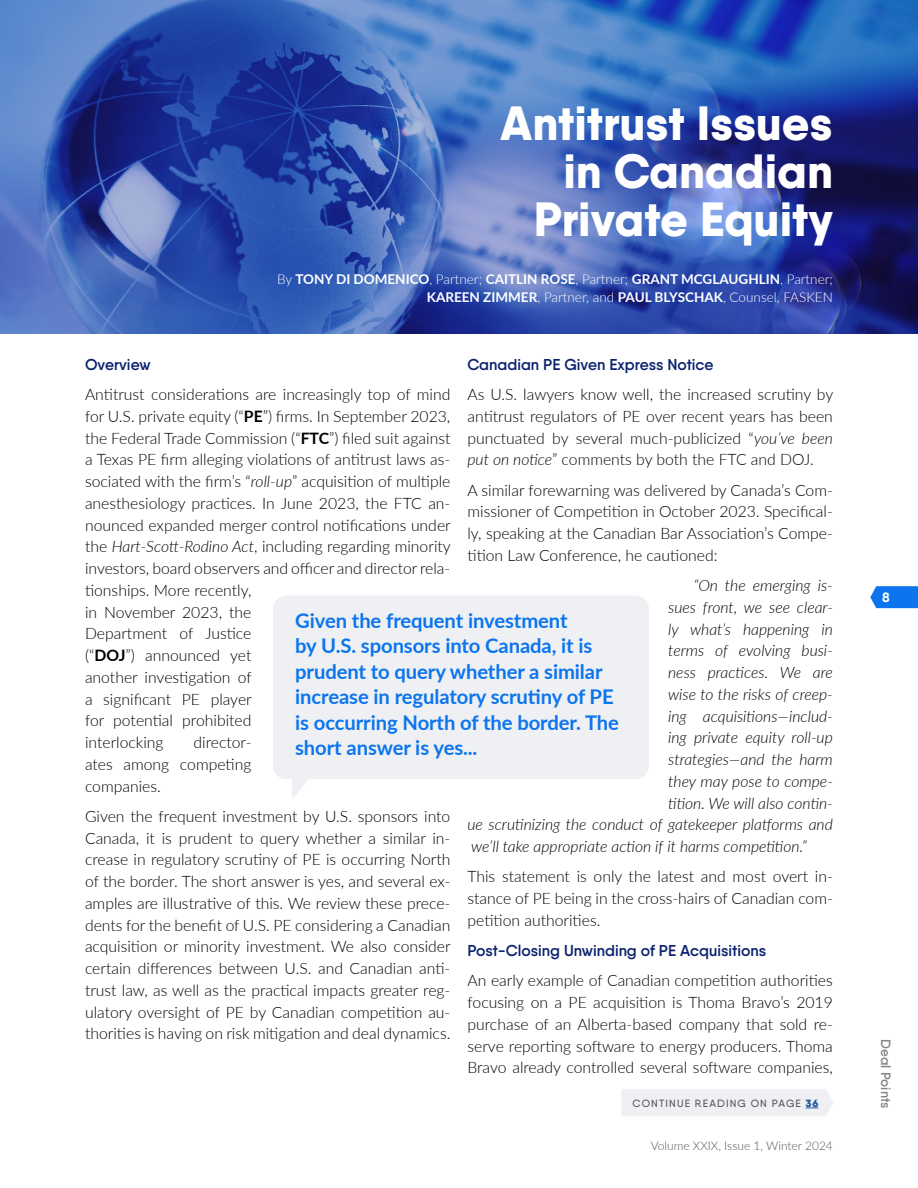
<style>
.page{position:relative;width:918px;height:1188px;background:#fff}
.page>*{position:absolute;margin:0;border:0;box-sizing:border-box;transform-origin:0 0}
.t1{font:800 48px/48px "Qanelas";color:#fff;text-align:right}
.t2{font:700 20.25px/25.5px "Lato";letter-spacing:-.005em;color:#0c75ed}
.t3{font:300 15.75px/21.8px "Lato";color:#000;text-align:justify}
.t4{font:italic 300 15.75px "Lato";color:#000}
.t5{font:600 15.75px "Qanelas";color:#0b226e}
.t6{font:700 13.5px/18px "Lato";color:#fff;text-align:right}
.t7{font:600 13.5px "Qanelas";color:#878787}
.t8{font:700 13.5px "Qanelas";color:#fff}
.t9{font:300 12px "Lato";color:#575756}
.t10{font:500 10.5px "Qanelas";letter-spacing:.11em;color:#575756}
.s1{font-weight:300}
.s2{font-style:italic}
.s3{font-weight:700}
.s4{font-weight:900;color:#275b9b}
</style>
<div class="page">
<img style="left:0;top:0;width:918px;height:333px">
<svg style="left:870px;top:586px;width:48px;height:22px"></svg>
<div style="left:621px;top:1089px;width:212px;height:27px;background:#eef0f4"></div>
<div style="left:273px;top:596px;width:376px;height:183px;background:#eef0f4;border-radius:13px"></div>
<svg style="left:292px;top:779px;width:16px;height:20px"></svg>
<h1 class="t1" style="left:501px;top:98px;width:334px">Antitrust Issues in Canadian<br>Private Equity</h1>
<p class="t6" style="left:277px;top:269px;width:557px"><span class="s1">By</span> TONY DI DOMENICO<span class="s1">, Partner;</span> CAITLIN ROSE<span class="s1">, Partner;</span> GRANT MCGLAUGHLIN<span class="s1">, Partner;<br></span>KAREEN ZIMMER<span class="s1">, Partner, and</span> PAUL BLYSCHAK<span class="s1">, Counsel, FASKEN</span></p>
<p class="t5" style="left:468px;top:354px;width:248px">Canadian PE Given Express Notice</p>
<p class="t3" style="left:468px;top:383px;width:367px">As U.S. lawyers know well, the increased scrutiny by antitrust regulators of PE over recent years has been punctuated by several much-publicized “<span class="s2">you’ve been put on notice</span>” comments by both the FTC and DOJ.</p>
<p class="t3" style="left:468px;top:478px;width:367px">A similar forewarning was delivered by Canada’s Com&shy;missioner of Competition in October 2023. Specifical&shy;ly, speaking at the Canadian Bar Association’s Compe&shy;tition Law Conference, he cautioned:</p>
<p class="t4" style="left:694px;top:574px;width:141px">“On the emerging is-</p>
<p class="t4" style="left:668px;top:596px;width:166px">sues front, we see clear-</p>
<p class="t4" style="left:668px;top:618px;width:166px">ly what’s happening in</p>
<p class="t4" style="left:668px;top:640px;width:166px">terms of evolving busi-</p>
<p class="t4" style="left:668px;top:661px;width:166px">ness practices. We are</p>
<p class="t4" style="left:668px;top:683px;width:166px">wise to the risks of creep-</p>
<p class="t4" style="left:668px;top:705px;width:166px">ing acquisitions—includ-</p>
<p class="t4" style="left:668px;top:727px;width:166px">ing private equity roll-up</p>
<p class="t4" style="left:668px;top:748px;width:166px">strategies—and the harm</p>
<p class="t4" style="left:668px;top:770px;width:166px">they may pose to compe-</p>
<p class="t4" style="left:668px;top:792px;width:166px">tition. We will also contin-</p>
<p class="t4" style="left:468px;top:814px;width:367px">ue scrutinizing the conduct of gatekeeper platforms and</p>
<p class="t4" style="left:471px;top:835px;width:337px">we’ll take appropriate action if it harms competition.”</p>
<p class="t3" style="left:468px;top:865px;width:367px">This statement is only the latest and most overt in&shy;stance of PE being in the cross-hairs of Canadian com&shy;petition authorities.</p>
<p class="t5" style="left:468px;top:941px;width:300px">Post-Closing Unwinding of PE Acquisitions</p>
<p class="t3" style="left:468px;top:969px;width:367px">An early example of Canadian competition authorities focusing on a PE acquisition is Thoma Bravo’s 2019 purchase of an Alberta-based company that sold re&shy;serve reporting software to energy producers. Thoma Bravo already controlled several software companies,</p>
<p class="t5" style="left:85px;top:355px;width:67px">Overview</p>
<p class="t3" style="left:85px;top:383px;width:367px;text-align:left">Antitrust considerations are increasingly top of mind for U.S. private equity (“<span class="s3">PE</span>”) firms. In September 2023, the Federal Trade Commission (“<span class="s3">FTC</span>”) filed suit against a Texas PE firm alleging violations of antitrust laws as&shy;sociated with the firm’s “<span class="s2">roll-up</span>” acquisition of multiple anesthesiology practices. In June 2023, the FTC an&shy;nounced expanded merger control notifications under the <span class="s2">Hart-Scott-Rodino Act</span>, including regarding minority investors, board observers and officer and director rela&shy;tionships. More recently,<br>in November 2023, the<br>Department of Justice<br>(“<span class="s3">DOJ</span>”) announced yet<br>another investigation of<br>a significant PE player<br>for potential prohibited<br>interlocking</p>
<p class="t2" style="left:295px;top:607px;width:325px">Given the frequent investment<br>by U.S. sponsors into Canada, it is prudent to query whether a similar increase in regulatory scrutiny of PE is occurring North of the border. The short answer is yes...</p>
<p class="t3" style="left:85px;top:731px;width:168px;text-indent:108px">director&shy;ates among competing companies.</p>
<p class="t3" style="left:85px;top:805px;width:367px">Given the frequent investment by U.S. sponsors into Canada, it is prudent to query whether a similar in&shy;crease in regulatory scrutiny of PE is occurring North of the border. The short answer is yes, and several ex&shy;amples are illustrative of this. We review these prece&shy;dents for the benefit of U.S. PE considering a Canadian acquisition or minority investment. We also consider certain differences between U.S. and Canadian anti&shy;trust law, as well as the practical impacts greater reg&shy;ulatory oversight of PE by Canadian competition au&shy;thorities is having on risk mitigation and deal dynamics.</p>
<p class="t10" style="left:633px;top:1097px;width:187px">CONTINUE READING ON PAGE <span class="s4">36</span></p>
<p class="t9" style="left:651px;top:1138px;width:184px">Volume XXIX, Issue 1, Winter 2024</p>
<p class="t8" style="left:882px;top:588px;width:9px">8</p>
<p class="t7" style="left:894px;top:1039px;width:71px;rotate:90deg">Deal Points</p>
</div>
